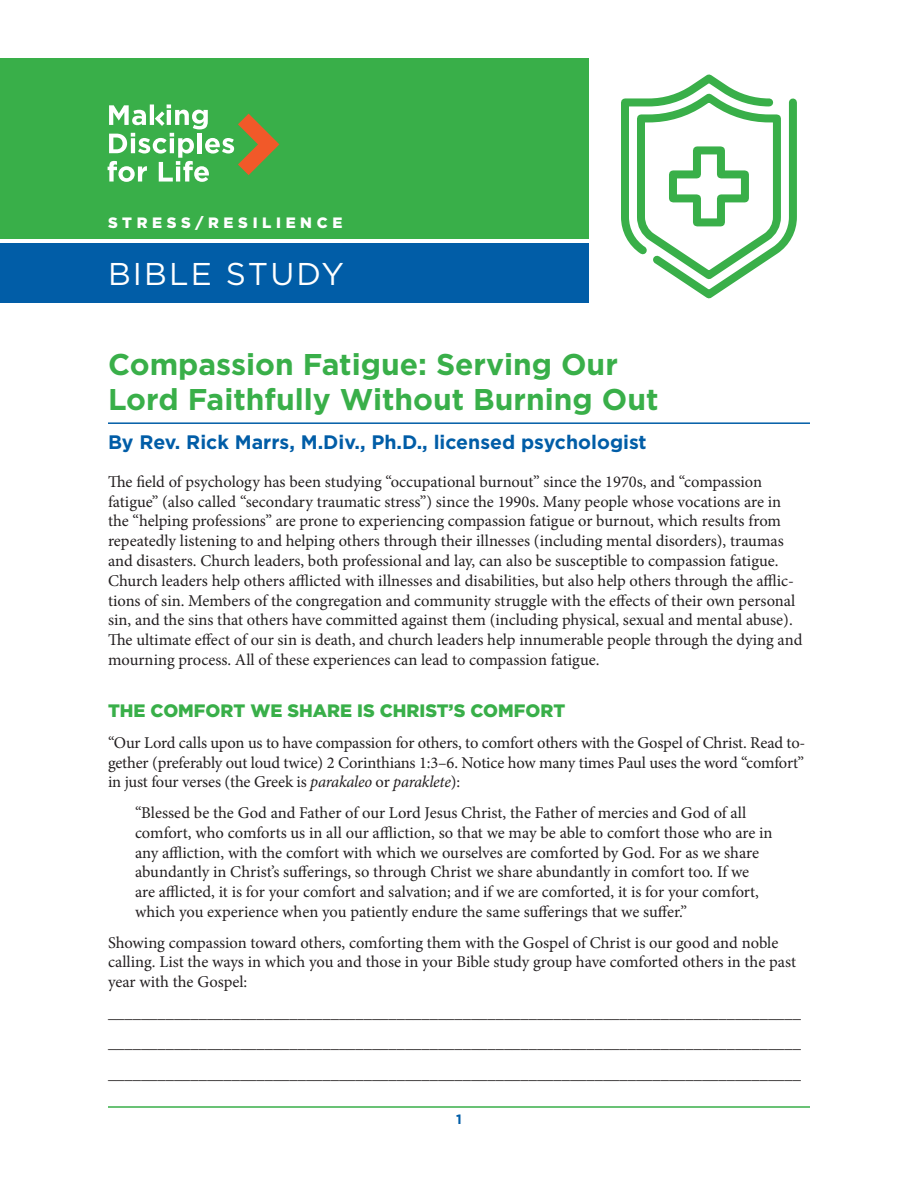
<style>
.page{position:relative;width:918px;height:1188px;background:#fff}
.page>*{position:absolute;margin:0;border:0;box-sizing:border-box;transform-origin:0 0}
.t1{font:31.5px "Gotham";letter-spacing:.07em;color:#fff}
.t2{font:700 30px/34.5px "Gotham";color:#39af49}
.t3{font:700 19.5px "Gotham";color:#015da7}
.Subhead{font:900 18px "Gotham";color:#39af49}
.body_text{font:16.5px/19.8px "Minion Pro";color:#231f20}
.Block_Quote{font:16.5px/19.8px "Minion Pro";letter-spacing:-.005em;color:#231f20}
.t4{font:900 15px "Gotham";letter-spacing:.31em;color:#fff}
.t5{font:700 13.5px "Gotham";color:#015da7}
.s1{font-style:italic}
</style>
<div class="page">
<div style="left:0;top:243px;width:589px;height:60px;background:#015da7"></div>
<div style="left:0;top:58px;width:589px;height:181px;background:#39af49"></div>
<svg style="left:108px;top:104px;width:171px;height:78px"></svg>
<hr style="left:108px;top:1106px;width:702px;height:2px;background:#39af49">
<svg style="left:621px;top:74px;width:176px;height:225px"></svg>
<hr style="left:108px;top:422px;width:702px;height:2px;background:#015da7">
<p class="t4" style="left:108px;top:213px;width:236px">STRESS/RESILIENCE</p>
<h1 class="t1" style="left:108px;top:253px;width:237px">BIBLE STUDY</h1>
<p class="t2" style="left:108px;top:347px;width:552px">Compassion Fatigue: Serving Our<br>Lord Faithfully Without Burning Out</p>
<p class="t3" style="left:108px;top:429px;width:540px">By Rev. Rick Marrs, M.Div., Ph.D., licensed psychologist</p>
<p class="body_text" style="left:108px;top:472px;width:696px">The field of psychology has been studying “occupational burnout” since the 1970s, and “compassion fatigue” (also called “secondary traumatic stress”) since the 1990s. Many people whose vocations are in the “helping professions” are prone to experiencing compassion fatigue or burnout, which results from repeatedly listening to and helping others through their illnesses (including mental disorders), traumas and disasters. Church leaders, both professional and lay, can also be susceptible to compassion fatigue.<br>Church leaders help others afflicted with illnesses and disabilities, but also help others through the afflic&shy;tions of sin. Members of the congregation and community struggle with the effects of their own personal sin, and the sins that others have committed against them (including physical, sexual and mental abuse).<br>The ultimate effect of our sin is death, and church leaders help innumerable people through the dying and mourning process. All of these experiences can lead to compassion fatigue.</p>
<p class="Subhead" style="left:108px;top:698px;width:459px">THE COMFORT WE SHARE IS CHRIST’S COMFORT</p>
<p class="body_text" style="left:108px;top:733px;width:699px;text-align:justify">“Our Lord calls upon us to have compassion for others, to comfort others with the Gospel of Christ. Read to&shy;gether (preferably out loud twice) 2 Corinthians 1:3–6. Notice how many times Paul uses the word “comfort” in just four verses (the Greek is <span class="s1">parakaleo</span> or <span class="s1">paraklete</span>):</p>
<p class="Block_Quote" style="left:135px;top:803px;width:639px">“Blessed be the God and Father of our Lord Jesus Christ, the Father of mercies and God of all comfort, who comforts us in all our affliction, so that we may be able to comfort those who are in any affliction, with the comfort with which we ourselves are comforted by God. For as we share abundantly in Christ’s sufferings, so through Christ we share abundantly in comfort too. If we are afflicted, it is for your comfort and salvation; and if we are comforted, it is for your comfort, which you experience when you patiently endure the same sufferings that we suffer.”</p>
<p class="body_text" style="left:108px;top:932px;width:690px">Showing compassion toward others, comforting them with the Gospel of Christ is our good and noble calling. List the ways in which you and those in your Bible study group have comforted others in the past year with the Gospel:</p>
<p class="body_text" style="left:108px;top:1003px;width:694px">____________________________________________________________________________________</p>
<p class="body_text" style="left:108px;top:1033px;width:694px">____________________________________________________________________________________</p>
<p class="body_text" style="left:108px;top:1064px;width:694px">____________________________________________________________________________________</p>
<p class="t5" style="left:456px;top:1111px;width:7px">1</p>
</div>
